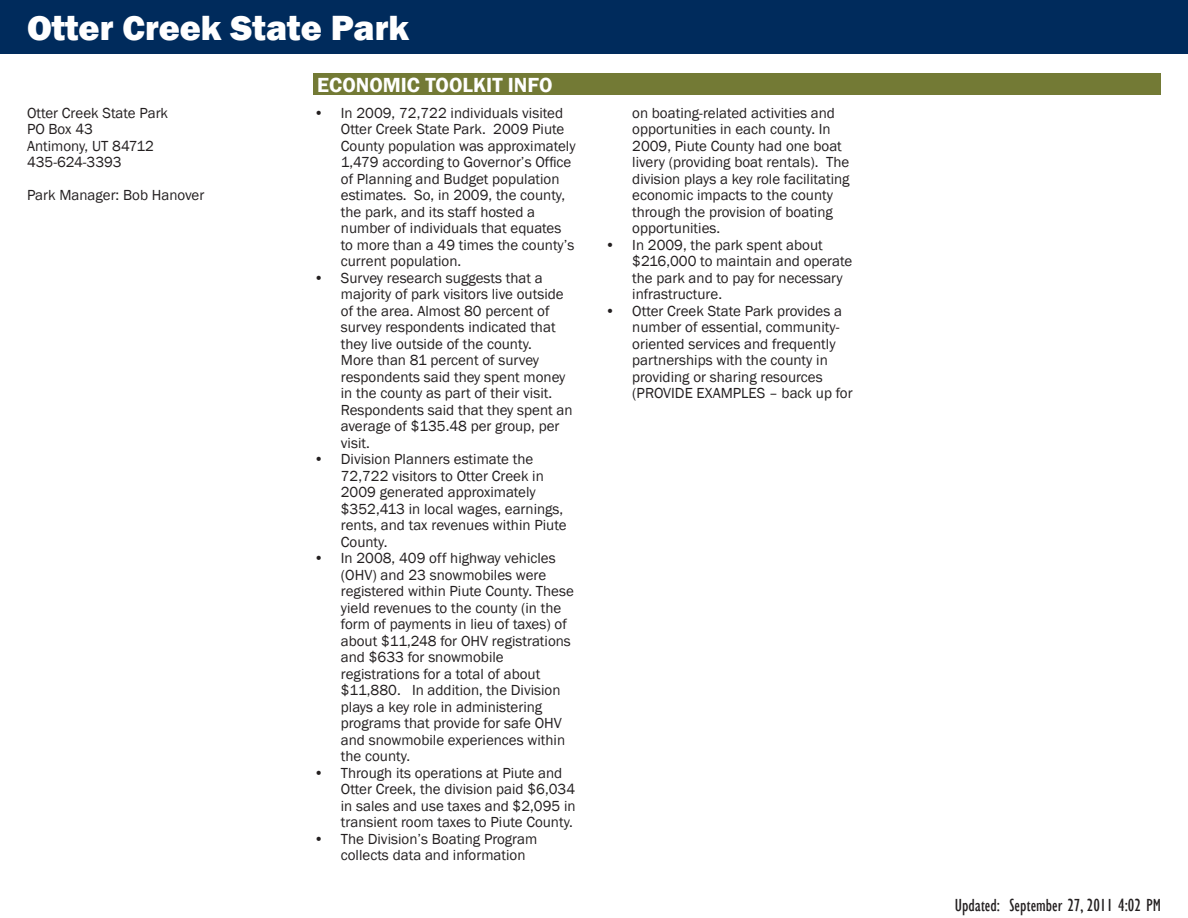
<style>
.page{position:relative;width:1188px;height:918px;background:#fff}
.page>*{position:absolute;margin:0;border:0;box-sizing:border-box;transform-origin:0 0}
.t1{font:800 36px "Franklin Gothic";color:#fff}
.t2{font:600 21px "Franklin Gothic";color:#fff}
.t3{font:condensed 18px "Gill Sans";color:#231f20}
.t4{font:15px/16.5px "Franklin Gothic";color:#231f20}
</style>
<div class="page">
<div style="left:314px;top:74px;width:847px;height:21px;background:#737a35"></div>
<div style="left:0;top:0;width:1188px;height:54px;background:#002b5c"></div>
<p class="t1" style="left:27px;top:4px;width:384px">Otter Creek State Park</p>
<p class="t4" style="left:27px;top:105px;width:143px">Otter Creek State Park</p>
<p class="t4" style="left:27px;top:121px;width:67px">PO Box 43</p>
<p class="t4" style="left:27px;top:138px;width:129px">Antimony, UT 84712</p>
<p class="t4" style="left:27px;top:154px;width:96px">435-624-3393</p>
<p class="t4" style="left:27px;top:187px;width:179px">Park Manager: Bob Hanover</p>
<p class="t2" style="left:317px;top:72px;width:237px">ECONOMIC TOOLKIT INFO</p>
<p class="t4" style="left:341px;top:105px;width:236px;text-indent:-27px">• In 2009, 72,722 individuals visited Otter Creek State Park. 2009 Piute County population was approximately 1,479 according to Governor’s Office of Planning and Budget population estimates. So, in 2009, the county, the park, and its staff hosted a number of individuals that equates to more than a 49 times the county’s current population.</p>
<p class="t4" style="left:341px;top:270px;width:233px;text-indent:-27px">• Survey research suggests that a majority of park visitors live outside of the area. Almost 80 percent of survey respondents indicated that they live outside of the county.<br>More than 81 percent of survey respondents said they spent money in the county as part of their visit.<br>Respondents said that they spent an average of $135.48 per group, per visit.</p>
<p class="t4" style="left:341px;top:451px;width:227px;text-indent:-27px">• Division Planners estimate the<br>72,722 visitors to Otter Creek in<br>2009 generated approximately $352,413 in local wages, earnings, rents, and tax revenues within Piute<br>County.</p>
<p class="t4" style="left:341px;top:550px;width:234px;text-indent:-27px">• In 2008, 409 off highway vehicles (OHV) and 23 snowmobiles were registered within Piute County. These yield revenues to the county (in the form of payments in lieu of taxes) of about $11,248 for OHV registrations and $633 for snowmobile registrations for a total of about $11,880. In addition, the Division plays a key role in administering programs that provide for safe OHV and snowmobile experiences within the county.</p>
<p class="t4" style="left:341px;top:765px;width:236px;text-indent:-27px">• Through its operations at Piute and Otter Creek, the division paid $6,034 in sales and use taxes and $2,095 in transient room taxes to Piute County.</p>
<p class="t4" style="left:341px;top:831px;width:198px;text-indent:-27px">• The Division’s Boating Program collects data and information</p>
<p class="t4" style="left:632px;top:105px;width:219px">on boating-related activities and opportunities in each county. In<br>2009, Piute County had one boat livery (providing boat rentals). The division plays a key role facilitating economic impacts to the county through the provision of boating opportunities.</p>
<p class="t4" style="left:632px;top:237px;width:222px;text-indent:-27px">• In 2009, the park spent about $216,000 to maintain and operate the park and to pay for necessary infrastructure.</p>
<p class="t4" style="left:632px;top:303px;width:222px;text-indent:-27px">• Otter Creek State Park provides a number of essential, community&shy;oriented services and frequently partnerships with the county in providing or sharing resources (PROVIDE EXAMPLES – back up for</p>
<p class="t3" style="left:955px;top:894px;width:47px">Updated:</p>
<p class="t3" style="left:1010px;top:894px;width:153px">September 27, 2011 4:02 PM</p>
</div>
